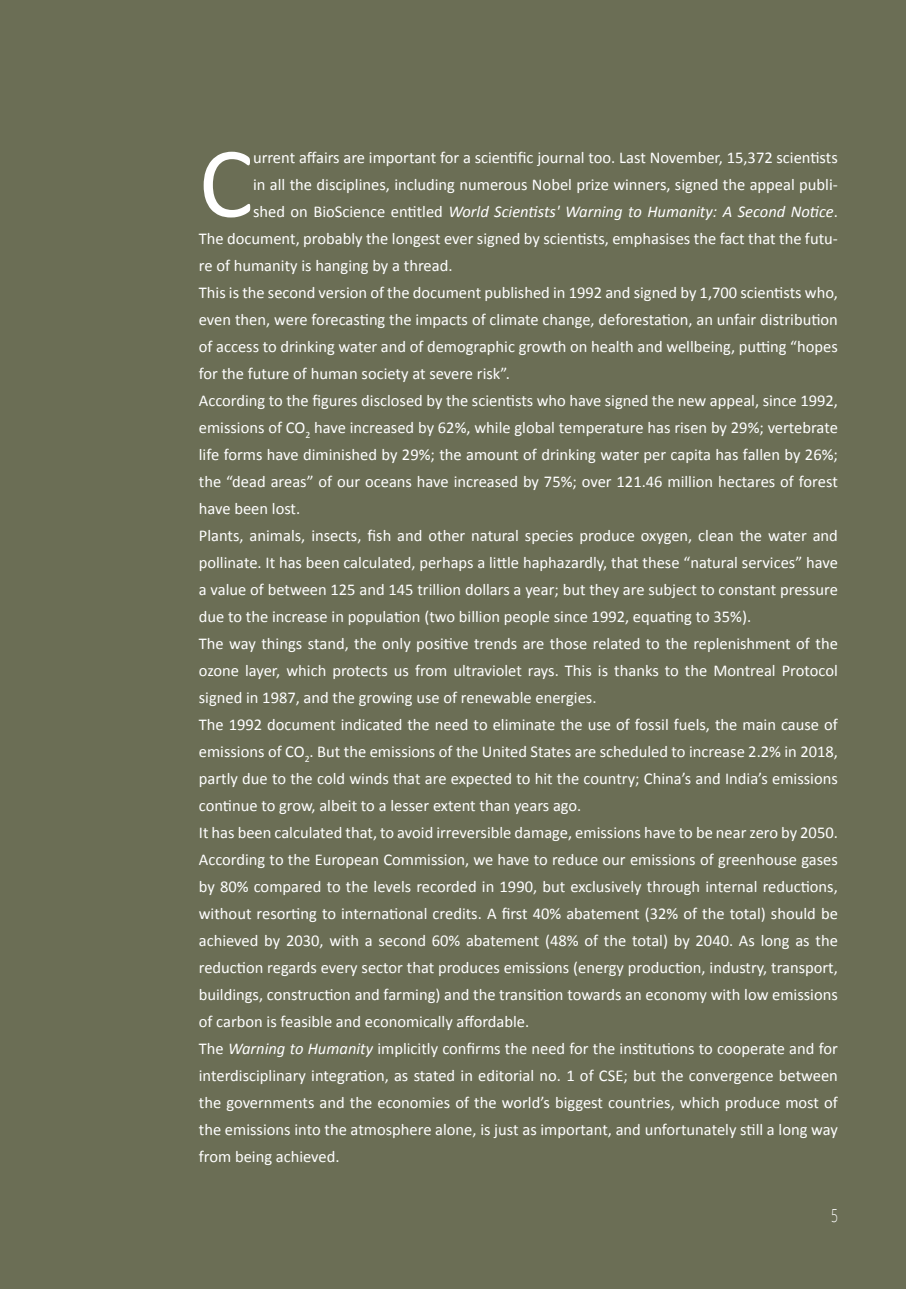
<style>
.page{position:relative;width:906px;height:1289px;background:#fff}
.page>*{position:absolute;margin:0;border:0;box-sizing:border-box;transform-origin:0 0}
.t1{font:101.55px "Calibri";color:#fff}
.t2{font:300 18px "Open Sans";color:#fff;scale:.67 1}
.t3{font:16.5px "Calibri";color:#fff}
.t4{font:italic 16.5px "Calibri";color:#fff}
.s1{font-style:normal}
.s2{font-style:italic}
</style>
<div class="page">
<div style="left:0;top:0;width:906px;height:1288px;background:#6b6e55"></div>
<h1 class="t1" style="left:199px;top:119px;width:56px">C</h1>
<p class="t3" style="left:253px;top:147px;width:586px">urrent affairs are important for a scientific journal too. Last November, 15,372 scientists</p>
<p class="t3" style="left:253px;top:174px;width:586px">in all the disciplines, including numerous Nobel prize winners, signed the appeal publi-</p>
<p class="t4" style="left:253px;top:200px;width:586px"><span class="s1">shed on BioScience entitled</span> World Scientists' Warning to Humanity: A Second Notice<span class="s1">.</span></p>
<p class="t3" style="left:199px;top:228px;width:640px">The document, probably the longest ever signed by scientists, emphasises the fact that the futu-</p>
<p class="t3" style="left:199px;top:255px;width:255px">re of humanity is hanging by a thread.</p>
<p class="t3" style="left:199px;top:282px;width:640px">This is the second version of the document published in 1992 and signed by 1,700 scientists who,</p>
<p class="t3" style="left:199px;top:309px;width:640px">even then, were forecasting the impacts of climate change, deforestation, an unfair distribution</p>
<p class="t3" style="left:199px;top:336px;width:640px">of access to drinking water and of demographic growth on health and wellbeing, putting “hopes</p>
<p class="t3" style="left:199px;top:363px;width:312px">for the future of human society at severe risk”.</p>
<p class="t3" style="left:199px;top:390px;width:640px">According to the figures disclosed by the scientists who have signed the new appeal, since 1992,</p>
<p class="t3" style="left:199px;top:417px;width:640px">emissions of CO<sub>2</sub> have increased by 62%, while global temperature has risen by 29%; vertebrate</p>
<p class="t3" style="left:199px;top:444px;width:640px">life forms have diminished by 29%; the amount of drinking water per capita has fallen by 26%;</p>
<p class="t3" style="left:199px;top:471px;width:640px">the “dead areas” of our oceans have increased by 75%; over 121.46 million hectares of forest</p>
<p class="t3" style="left:199px;top:498px;width:103px">have been lost.</p>
<p class="t3" style="left:199px;top:525px;width:640px">Plants, animals, insects, fish and other natural species produce oxygen, clean the water and</p>
<p class="t3" style="left:199px;top:552px;width:640px">pollinate. It has been calculated, perhaps a little haphazardly, that these “natural services” have</p>
<p class="t3" style="left:199px;top:579px;width:640px">a value of between 125 and 145 trillion dollars a year; but they are subject to constant pressure</p>
<p class="t3" style="left:199px;top:606px;width:554px">due to the increase in population (two billion people since 1992, equating to 35%).</p>
<p class="t3" style="left:199px;top:633px;width:640px">The way things stand, the only positive trends are those related to the replenishment of the</p>
<p class="t3" style="left:199px;top:660px;width:640px">ozone layer, which protects us from ultraviolet rays. This is thanks to the Montreal Protocol</p>
<p class="t3" style="left:199px;top:687px;width:399px">signed in 1987, and the growing use of renewable energies.</p>
<p class="t3" style="left:199px;top:714px;width:640px">The 1992 document indicated the need to eliminate the use of fossil fuels, the main cause of</p>
<p class="t3" style="left:199px;top:741px;width:640px">emissions of CO<sub>2</sub>. But the emissions of the United States are scheduled to increase 2.2% in 2018,</p>
<p class="t3" style="left:199px;top:768px;width:640px">partly due to the cold winds that are expected to hit the country; China’s and India’s emissions</p>
<p class="t3" style="left:199px;top:795px;width:384px">continue to grow, albeit to a lesser extent than years ago.</p>
<p class="t3" style="left:199px;top:822px;width:640px">It has been calculated that, to avoid irreversible damage, emissions have to be near zero by 2050.</p>
<p class="t3" style="left:199px;top:849px;width:640px">According to the European Commission, we have to reduce our emissions of greenhouse gases</p>
<p class="t3" style="left:199px;top:876px;width:640px">by 80% compared to the levels recorded in 1990, but exclusively through internal reductions,</p>
<p class="t3" style="left:199px;top:903px;width:640px">without resorting to international credits. A first 40% abatement (32% of the total) should be</p>
<p class="t3" style="left:199px;top:930px;width:640px">achieved by 2030, with a second 60% abatement (48% of the total) by 2040. As long as the</p>
<p class="t3" style="left:199px;top:957px;width:640px">reduction regards every sector that produces emissions (energy production, industry, transport,</p>
<p class="t3" style="left:199px;top:984px;width:640px">buildings, construction and farming) and the transition towards an economy with low emissions</p>
<p class="t3" style="left:199px;top:1011px;width:332px">of carbon is feasible and economically affordable.</p>
<p class="t3" style="left:199px;top:1038px;width:640px">The <span class="s2">Warning to Humanity</span> implicitly confirms the need for the institutions to cooperate and for</p>
<p class="t3" style="left:199px;top:1065px;width:640px">interdisciplinary integration, as stated in editorial no. 1 of CSE; but the convergence between</p>
<p class="t3" style="left:199px;top:1092px;width:640px">the governments and the economies of the world’s biggest countries, which produce most of</p>
<p class="t3" style="left:199px;top:1119px;width:640px">the emissions into the atmosphere alone, is just as important, and unfortunately still a long way</p>
<p class="t3" style="left:199px;top:1146px;width:142px">from being achieved.</p>
<p class="t2" style="left:831px;top:1202px;width:12px">5</p>
</div>
